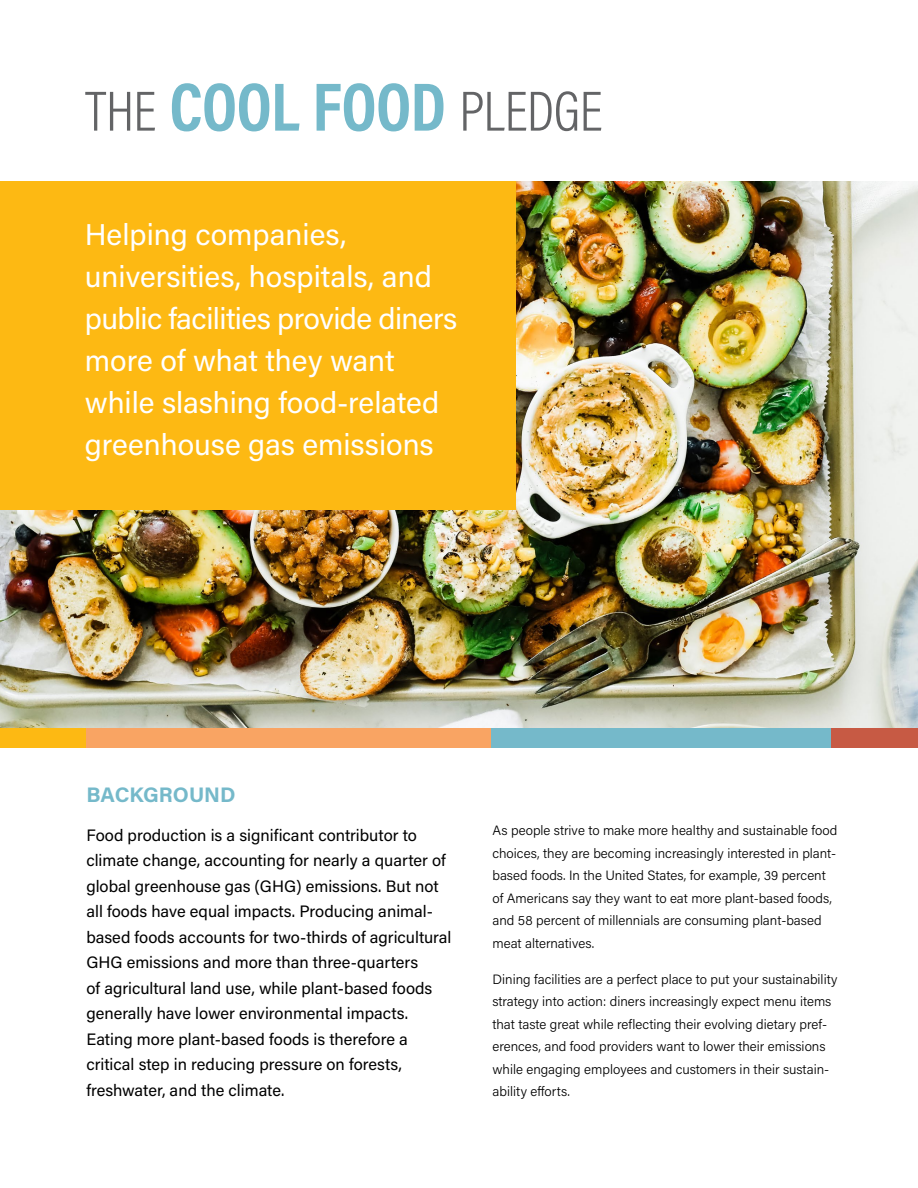
<style>
.page{position:relative;width:918px;height:1188px;background:#fff}
.page>*{position:absolute;margin:0;border:0;box-sizing:border-box;transform-origin:0 0}
.t1{font:300 57px "Acumin Pro Cond";letter-spacing:-.01em;color:#636466}
.t2{font:30px/42px "Acumin Pro";color:#fff}
.t3{font:700 21px "Acumin Pro";color:#75b9ca}
.t4{font:16.5px/25.5px "Acumin Pro";color:#000}
.t5{font:300 13.5px/22.5px "Acumin Pro";color:#000}
.s1{font-weight:700;font-size:69px;color:#75b9ca}
</style>
<div class="page">
<img style="left:0;top:181px;width:918px;height:547px">
<div style="left:0;top:181px;width:515px;height:329px;background:#fdb913"></div>
<div style="left:0;top:728px;width:86px;height:19px;background:#fdb913"></div>
<div style="left:86px;top:728px;width:435px;height:19px;background:#f9a463"></div>
<div style="left:491px;top:728px;width:341px;height:19px;background:#75b9ca"></div>
<div style="left:832px;top:728px;width:86px;height:19px;background:#c75a44"></div>
<h1 class="t1" style="left:86px;top:75px;width:518px">THE <span class="s1">COOL FOOD</span> PLEDGE</h1>
<h2 class="t2" style="left:85px;top:212px;width:374px">Helping companies, universities, hospitals, and public facilities provide diners more of what they want while slashing food-related greenhouse gas emissions</h2>
<h3 class="t3" style="left:86px;top:780px;width:151px">BACKGROUND</h3>
<p class="t4" style="left:86px;top:821px;width:367px">Food production is a significant contributor to climate change, accounting for nearly a quarter of global greenhouse gas (GHG) emissions. But not all foods have equal impacts. Producing animal&shy;based foods accounts for two-thirds of agricultural GHG emissions and more than three-quarters<br>of agricultural land use, while plant-based foods generally have lower environmental impacts.<br>Eating more plant-based foods is therefore a critical step in reducing pressure on forests, freshwater, and the climate.</p>
<p class="t5" style="left:492px;top:819px;width:346px">As people strive to make more healthy and sustainable food choices, they are becoming increasingly interested in plant&shy;based foods. In the United States, for example, 39 percent of Americans say they want to eat more plant-based foods, and 58 percent of millennials are consuming plant-based meat alternatives.</p>
<p class="t5" style="left:492px;top:967px;width:347px">Dining facilities are a perfect place to put your sustainability strategy into action: diners increasingly expect menu items that taste great while reflecting their evolving dietary pref&shy;erences, and food providers want to lower their emissions while engaging employees and customers in their sustain&shy;ability efforts.</p>
</div>
